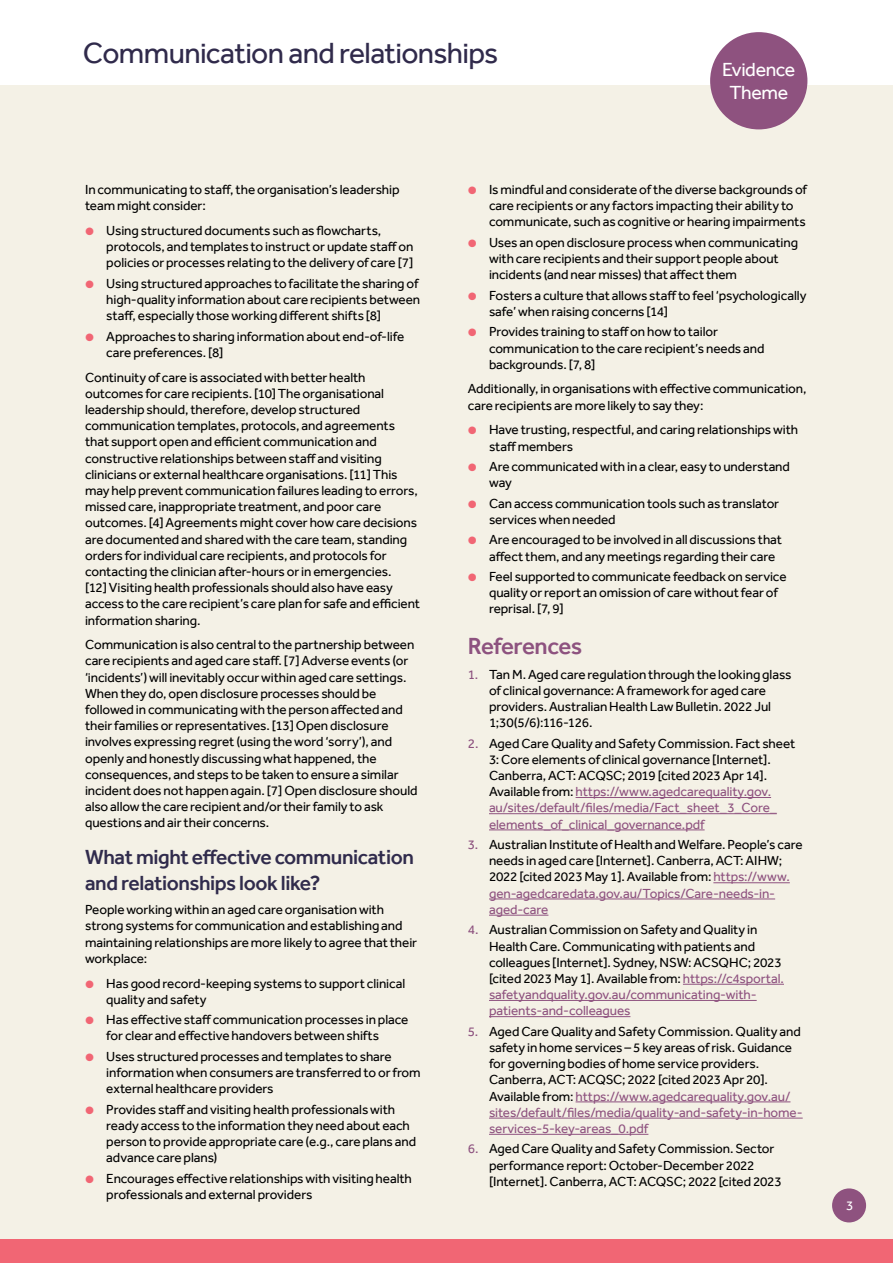
<style>
.page{position:relative;width:893px;height:1263px;background:#fff}
.page>*{position:absolute;margin:0;border:0;box-sizing:border-box;transform-origin:0 0}
.t1{font:30px "Effra";letter-spacing:-.02em;color:#302a4b}
.Sub_Heading__H2{font:500 24px "Effra";letter-spacing:-.02em;color:#8d527f}
.Sub_Sub_Heading__H3{font:500 21px/25.2px "Effra";letter-spacing:-.02em;color:#302b4c}
.t2{font:19.5px/22.5px "Effra";letter-spacing:-.02em;color:#fff;text-align:center}
.Paragraph__P{font:13.5px/16.2px "Effra";letter-spacing:-.005em;color:#000}
.t3{font:13.5px "Effra";color:#fff}
.s1{color:#f16674}
.s2{color:#8d527f}
.s3{color:#8e527f}
</style>
<div class="page">
<div style="left:0;top:85px;width:893px;height:1178px;background:#f4f1e6"></div>
<div style="left:0;top:1239px;width:893px;height:24px;background:#f16674"></div>
<div style="left:710px;top:32px;width:97px;height:97px;background:#8e527f;border-radius:50%"></div>
<div style="left:832px;top:1188px;width:34px;height:34px;background:#8e527f;border-radius:50%"></div>
<hr style="left:576px;top:797px;width:195px;height:1px;background:#8e527f">
<hr style="left:489px;top:813px;width:288px;height:1px;background:#8e527f">
<hr style="left:489px;top:829px;width:216px;height:1px;background:#8e527f">
<hr style="left:713px;top:882px;width:77px;height:1px;background:#8e527f">
<hr style="left:489px;top:899px;width:286px;height:1px;background:#8e527f">
<hr style="left:489px;top:915px;width:59px;height:1px;background:#8e527f">
<hr style="left:683px;top:984px;width:101px;height:1px;background:#8e527f">
<hr style="left:489px;top:1000px;width:268px;height:1px;background:#8e527f">
<hr style="left:489px;top:1016px;width:141px;height:1px;background:#8e527f">
<hr style="left:576px;top:1101px;width:214px;height:1px;background:#8e527f">
<hr style="left:489px;top:1118px;width:314px;height:1px;background:#8e527f">
<hr style="left:489px;top:1134px;width:159px;height:1px;background:#8e527f">
<h1 class="t1" style="left:83px;top:35px;width:417px">Communication and relationships</h1>
<h3 class="t2" style="left:722px;top:58px;width:75px">Evidence<br>Theme</h3>
<p class="Paragraph__P" style="left:85px;top:181px;width:316px">In communicating to staff, the organisation’s leadership team might consider:</p>
<p class="Paragraph__P" style="left:106px;top:222px;width:309px;text-indent:-21px"><span class="s1">●</span> Using structured documents such as flowcharts, protocols, and templates to instruct or update staff on policies or processes relating to the delivery of care [7]</p>
<p class="Paragraph__P" style="left:106px;top:275px;width:315px;text-indent:-21px"><span class="s1">●</span> Using structured approaches to facilitate the sharing of high-quality information about care recipients between staff, especially those working different shifts [8]</p>
<p class="Paragraph__P" style="left:106px;top:328px;width:299px;text-indent:-21px"><span class="s1">●</span> Approaches to sharing information about end-of-life care preferences. [8]</p>
<p class="Paragraph__P" style="left:85px;top:369px;width:336px">Continuity of care is associated with better health outcomes for care recipients. [10] The organisational leadership should, therefore, develop structured communication templates, protocols, and agreements that support open and efficient communication and constructive relationships between staff and visiting clinicians or external healthcare organisations. [11] This may help prevent communication failures leading to errors, missed care, inappropriate treatment, and poor care outcomes. [4] Agreements might cover how care decisions are documented and shared with the care team, standing orders for individual care recipients, and protocols for contacting the clinician after-hours or in emergencies.<br>[12] Visiting health professionals should also have easy access to the care recipient’s care plan for safe and efficient information sharing.</p>
<p class="Paragraph__P" style="left:85px;top:636px;width:334px">Communication is also central to the partnership between care recipients and aged care staff. [7] Adverse events (or ‘incidents’) will inevitably occur within aged care settings.<br>When they do, open disclosure processes should be followed in communicating with the person affected and their families or representatives. [13] Open disclosure involves expressing regret (using the word ‘sorry’), and openly and honestly discussing what happened, the consequences, and steps to be taken to ensure a similar incident does not happen again. [7] Open disclosure should also allow the care recipient and/or their family to ask questions and air their concerns.</p>
<h3 class="Sub_Sub_Heading__H3" style="left:85px;top:844px;width:330px">What might effective communication and relationships look like?</h3>
<p class="Paragraph__P" style="left:85px;top:901px;width:334px">People working within an aged care organisation with strong systems for communication and establishing and maintaining relationships are more likely to agree that their workplace:</p>
<p class="Paragraph__P" style="left:106px;top:975px;width:300px;text-indent:-21px"><span class="s1">●</span> Has good record-keeping systems to support clinical quality and safety</p>
<p class="Paragraph__P" style="left:85px;top:1011px;width:325px;text-align:center"><span class="s1">●</span> Has effective staff communication processes in place for clear and effective handovers between shifts</p>
<p class="Paragraph__P" style="left:106px;top:1048px;width:316px;text-indent:-21px"><span class="s1">●</span> Uses structured processes and templates to share information when consumers are transferred to or from external healthcare providers</p>
<p class="Paragraph__P" style="left:106px;top:1101px;width:311px;text-indent:-21px"><span class="s1">●</span> Provides staff and visiting health professionals with ready access to the information they need about each person to provide appropriate care (e.g., care plans and advance care plans)</p>
<p class="Paragraph__P" style="left:106px;top:1170px;width:307px;text-indent:-21px"><span class="s1">●</span> Encourages effective relationships with visiting health professionals and external providers</p>
<p class="Paragraph__P" style="left:489px;top:181px;width:319px;text-indent:-21px"><span class="s1">●</span> Is mindful and considerate of the diverse backgrounds of care recipients or any factors impacting their ability to communicate, such as cognitive or hearing impairments</p>
<p class="Paragraph__P" style="left:489px;top:234px;width:311px;text-indent:-21px"><span class="s1">●</span> Uses an open disclosure process when communicating with care recipients and their support people about incidents (and near misses) that affect them</p>
<p class="Paragraph__P" style="left:489px;top:287px;width:319px;text-indent:-21px"><span class="s1">●</span> Fosters a culture that allows staff to feel ‘psychologically safe’ when raising concerns [14]</p>
<p class="Paragraph__P" style="left:489px;top:324px;width:277px;text-indent:-21px"><span class="s1">●</span> Provides training to staff on how to tailor communication to the care recipient’s needs and backgrounds. [7, 8]</p>
<p class="Paragraph__P" style="left:468px;top:381px;width:340px">Additionally, in organisations with effective communication, care recipients are more likely to say they:</p>
<p class="Paragraph__P" style="left:489px;top:422px;width:311px;text-indent:-21px"><span class="s1">●</span> Have trusting, respectful, and caring relationships with staff members</p>
<p class="Paragraph__P" style="left:489px;top:458px;width:302px;text-indent:-21px"><span class="s1">●</span> Are communicated with in a clear, easy to understand way</p>
<p class="Paragraph__P" style="left:489px;top:495px;width:292px;text-indent:-21px"><span class="s1">●</span> Can access communication tools such as translator services when needed</p>
<p class="Paragraph__P" style="left:489px;top:532px;width:295px;text-indent:-21px"><span class="s1">●</span> Are encouraged to be involved in all discussions that affect them, and any meetings regarding their care</p>
<p class="Paragraph__P" style="left:489px;top:568px;width:299px;text-indent:-21px"><span class="s1">●</span> Feel supported to communicate feedback on service quality or report an omission of care without fear of reprisal. [7, 9]</p>
<h2 class="Sub_Heading__H2" style="left:468px;top:631px;width:116px">References</h2>
<p class="Paragraph__P" style="left:489px;top:666px;width:304px;text-indent:-21px"><span class="s2">1.</span> Tan M. Aged care regulation through the looking glass of clinical governance: A framework for aged care providers. Australian Health Law Bulletin. 2022 Jul 1;30(5/6):116-126.</p>
<p class="Paragraph__P" style="left:489px;top:735px;width:308px;text-indent:-21px"><span class="s2">2.</span> Aged Care Quality and Safety Commission. Fact sheet 3: Core elements of clinical governance [Internet].<br>Canberra, ACT: ACQSC; 2019 [cited 2023 Apr 14].<br>Available from: <span class="s3">https://www.agedcarequality.gov. au/sites/default/files/media/Fact_sheet_3_Core_ elements_of_clinical_governance.pdf</span></p>
<p class="Paragraph__P" style="left:489px;top:836px;width:315px;text-indent:-21px"><span class="s2">3.</span> Australian Institute of Health and Welfare. People’s care needs in aged care [Internet]. Canberra, ACT: AIHW; 2022 [cited 2023 May 1]. Available from: <span class="s3">https://www. gen-agedcaredata.gov.au/Topics/Care-needs-in&shy;aged-care</span></p>
<p class="Paragraph__P" style="left:489px;top:921px;width:296px;text-indent:-21px"><span class="s2">4.</span> Australian Commission on Safety and Quality in Health Care. Communicating with patients and colleagues [Internet]. Sydney, NSW: ACSQHC; 2023 [cited 2023 May 1]. Available from: <span class="s3">https://c4sportal. safetyandquality.gov.au/communicating-with&shy;patients-and-colleagues</span></p>
<p class="Paragraph__P" style="left:489px;top:1023px;width:315px;text-indent:-21px"><span class="s2">5.</span> Aged Care Quality and Safety Commission. Quality and safety in home services – 5 key areas of risk. Guidance for governing bodies of home service providers.<br>Canberra, ACT: ACQSC; 2022 [cited 2023 Apr 20].<br>Available from: <span class="s3">https://www.agedcarequality.gov.au/ sites/default/files/media/quality-and-safety-in-home&shy;services-5-key-areas_0.pdf</span></p>
<p class="Paragraph__P" style="left:489px;top:1141px;width:294px;text-indent:-21px"><span class="s2">6.</span> Aged Care Quality and Safety Commission. Sector performance report: October-December 2022 [Internet]. Canberra, ACT: ACQSC; 2022 [cited 2023</p>
<p class="t3" style="left:846px;top:1197px;width:9px">3</p>
</div>
